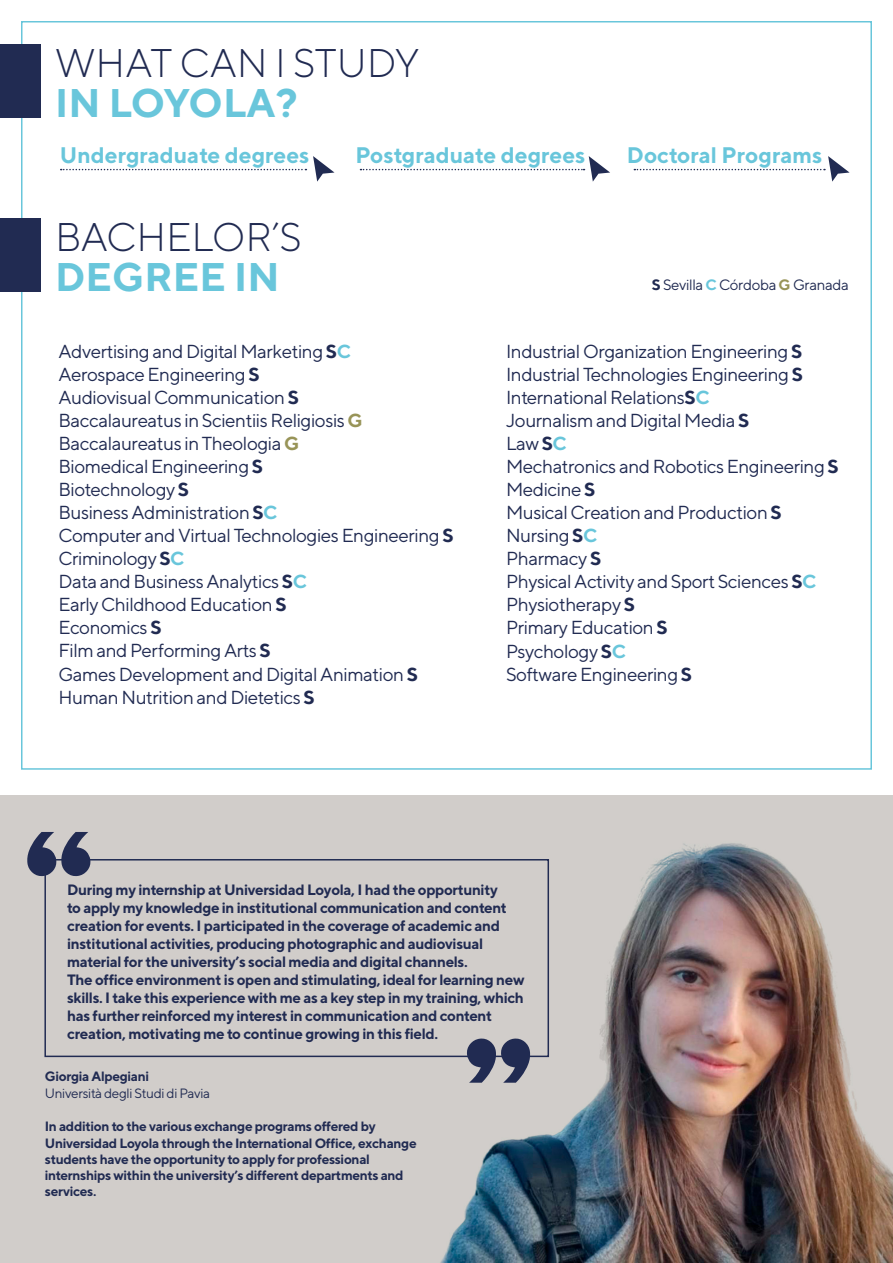
<style>
.page{position:relative;width:893px;height:1263px;background:#fff}
.page>*{position:absolute;margin:0;border:0;box-sizing:border-box;transform-origin:0 0}
.t1{font:300 39.9px "TT Norms";color:#212b52}
.t2{font:700 39.9px "TT Norms";letter-spacing:-.02em;color:#69c6db}
.t3{font:700 39.9px "TT Norms";color:#69c6db}
.t4{font:700 22.5px "TT Norms";color:#69c6db}
.t5{font:18.9px/23px "TT Norms";letter-spacing:-.025em;color:#212b52}
.t6{font:700 15px/18px "TT Norms";letter-spacing:-.025em;color:#212b52}
.t7{font:15px "TT Norms";letter-spacing:-.025em;color:#212b52}
.t8{font:700 13.5px/16.2px "TT Norms";letter-spacing:-.025em;color:#212b52}
.t9{font:13.5px "TT Norms";letter-spacing:-.025em;color:#212b52}
.s1{font-weight:700}
.s2{font-weight:700;color:#69c6db}
.s3{font-weight:700;color:#989458}
</style>
<div class="page">
<div style="left:0;top:44px;width:41px;height:74px;background:#212b52"></div>
<div style="left:0;top:218px;width:41px;height:74px;background:#212b52"></div>
<svg style="left:61px;top:169px;width:245px;height:1px"></svg>
<svg style="left:313px;top:156px;width:21px;height:26px"></svg>
<svg style="left:360px;top:156px;width:250px;height:26px"></svg>
<svg style="left:634px;top:156px;width:215px;height:26px"></svg>
<img style="left:0;top:795px;width:892px;height:468px">
<svg style="left:27px;top:832px;width:64px;height:44px;background:#676b82"></svg>
<svg style="left:467px;top:1038px;width:63px;height:45px;background:#686c82"></svg>
<div style="left:44px;top:859px;width:505px;height:198px;border:2px solid #212b52"></div>
<h1 class="t1" style="left:55px;top:39px;width:366px">WHAT CAN I STUDY</h1>
<h1 class="t2" style="left:55px;top:78px;width:244px">IN LOYOLA?</h1>
<p class="t4" style="left:60px;top:141px;width:251px">Undergraduate degrees</p>
<p class="t4" style="left:356px;top:141px;width:231px">Postgraduate degrees</p>
<p class="t4" style="left:627px;top:141px;width:197px">Doctoral Programs</p>
<h1 class="t1" style="left:55px;top:213px;width:248px">BACHELOR’S</h1>
<h1 class="t3" style="left:55px;top:252px;width:226px">DEGREE IN</h1>
<p class="t7" style="left:652px;top:276px;width:199px"><span class="s1">S</span> Sevilla <span class="s2">C</span> Córdoba <span class="s3">G</span> Granada</p>
<p class="t5" style="left:58px;top:340px;width:397px">Advertising and Digital Marketing <span class="s1">S</span><span class="s2">C<br></span>Aerospace Engineering <span class="s1">S<br></span>Audiovisual Communication <span class="s1">S<br></span>Baccalaureatus in Scientiis Religiosis <span class="s3">G<br></span>Baccalaureatus in Theologia <span class="s3">G<br></span>Biomedical Engineering <span class="s1">S<br></span>Biotechnology <span class="s1">S<br></span>Business Administration <span class="s1">S</span><span class="s2">C<br></span>Computer and Virtual Technologies Engineering <span class="s1">S<br></span>Criminology <span class="s1">S</span><span class="s2">C<br></span>Data and Business Analytics <span class="s1">S</span><span class="s2">C<br></span>Early Childhood Education <span class="s1">S<br></span>Economics <span class="s1">S<br></span>Film and Performing Arts <span class="s1">S<br></span>Games Development and Digital Animation <span class="s1">S<br></span>Human Nutrition and Dietetics <span class="s1">S</span></p>
<p class="t5" style="left:506px;top:340px;width:334px">Industrial Organization Engineering <span class="s1">S<br></span>Industrial Technologies Engineering <span class="s1">S<br></span>International Relations<span class="s1">S</span><span class="s2">C<br></span>Journalism and Digital Media <span class="s1">S<br></span>Law <span class="s1">S</span><span class="s2">C<br></span>Mechatronics and Robotics Engineering <span class="s1">S<br></span>Medicine <span class="s1">S<br></span>Musical Creation and Production <span class="s1">S<br></span>Nursing <span class="s1">S</span><span class="s2">C<br></span>Pharmacy <span class="s1">S<br></span>Physical Activity and Sport Sciences <span class="s1">S</span><span class="s2">C<br></span>Physiotherapy <span class="s1">S<br></span>Primary Education <span class="s1">S<br></span>Psychology <span class="s1">S</span><span class="s2">C<br></span>Software Engineering <span class="s1">S</span></p>
<p class="t6" style="left:67px;top:880px;width:459px">During my internship at Universidad Loyola, I had the opportunity<br>to apply my knowledge in institutional communication and content creation for events. I participated in the coverage of academic and institutional activities, producing photographic and audiovisual material for the university’s social media and digital channels.<br>The office environment is open and stimulating, ideal for learning new skills. I take this experience with me as a key step in my training, which has further reinforced my interest in communication and content creation, motivating me to continue growing in this field.</p>
<p class="t8" style="left:45px;top:1068px;width:106px">Giorgia Alpegiani</p>
<p class="t9" style="left:45px;top:1084px;width:167px">Università degli Studi di Pavia</p>
<p class="t8" style="left:45px;top:1118px;width:373px">In addition to the various exchange programs offered by Universidad Loyola through the International Office, exchange students have the opportunity to apply for professional internships within the university’s different departments and services.</p>
</div>
